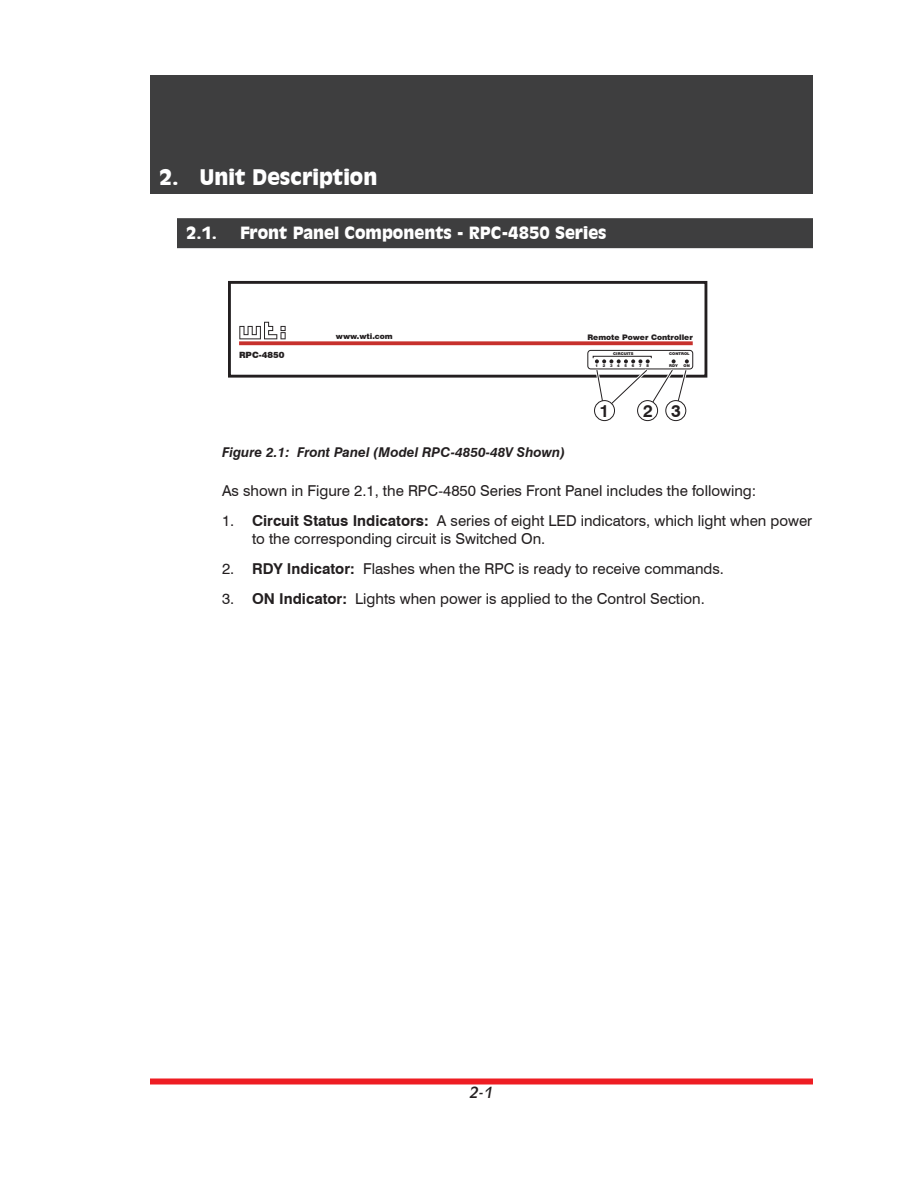
<style>
.page{position:relative;width:918px;height:1188px;background:#fff}
.page>*{position:absolute;margin:0;border:0;box-sizing:border-box;transform-origin:0 0}
.t1{font:900 21px "Incised 901 BT";color:#fff}
.t2{font:700 17.25px "Swiss 721 BT";color:#231f20}
.t3{font:900 16.5px "Incised 901 BT";color:#fff}
.t4{font:15px/18px "Swiss 721 BT";color:#231f20}
.t5{font:italic 15px "Incised 901 BT";color:#231f20}
.t6{font:italic 700 13.5px "Swiss 721 BT";color:#231f20}
.t7{font:900 8.55px "Swiss 721 BT";color:#231f20}
.t8{font:900 7.65px "Swiss 721 BT";color:#231f20}
.t9{font:900 3.9px "Swiss 721 BT";color:#231f20}
.s1{font-weight:700}
</style>
<div class="page">
<div style="left:150px;top:1078px;width:663px;height:6px;background:#ee1d23"></div>
<div style="left:150px;top:75px;width:663px;height:119px;background:#3e3e3f"></div>
<div style="left:177px;top:218px;width:636px;height:30px;background:#3e3e3f"></div>
<div style="left:228px;top:281px;width:479px;height:97px;border:3px solid #231f20"></div>
<svg style="left:239px;top:322px;width:47px;height:17px"></svg>
<svg style="left:239px;top:341px;width:454px;height:4px;background:#cc4340"></svg>
<div style="left:587px;top:350px;width:106px;height:19px;border:1px solid #231f20;border-radius:3px"></div>
<div style="left:593px;top:356px;width:59px;height:2px;border:1px solid #231f20"></div>
<svg style="left:594px;top:359px;width:95px;height:57px"></svg>
<div style="left:595px;top:401px;width:20px;height:20px;background:#fff;border-radius:50%"></div>
<div style="left:594px;top:400px;width:21px;height:21px;border:1px solid #231f20;border-radius:50%"></div>
<div style="left:638px;top:401px;width:20px;height:20px;background:#fff;border-radius:50%"></div>
<div style="left:637px;top:400px;width:21px;height:21px;border:1px solid #231f20;border-radius:50%"></div>
<div style="left:666px;top:401px;width:20px;height:20px;background:#fff;border-radius:50%"></div>
<div style="left:665px;top:400px;width:21px;height:21px;border:1px solid #231f20;border-radius:50%"></div>
<h1 class="t1" style="left:159px;top:164px;width:220px">2. Unit Description</h1>
<p class="t3" style="left:186px;top:223px;width:33px">2.1.</p>
<p class="t3" style="left:240px;top:223px;width:368px">Front Panel Components - RPC-4850 Series</p>
<p class="t7" style="left:239px;top:350px;width:47px">RPC-4850</p>
<p class="t8" style="left:336px;top:332px;width:58px">www.wti.com</p>
<p class="t8" style="left:587px;top:332px;width:107px">Remote Power Controller</p>
<p class="t9" style="left:669px;top:351px;width:22px">CONTROL</p>
<p class="t9" style="left:669px;top:363px;width:10px">RDY</p>
<p class="t9" style="left:684px;top:363px;width:8px">ON</p>
<p class="t9" style="left:613px;top:351px;width:22px">CIRCUITS</p>
<p class="t9" style="left:595px;top:363px;width:55px">1 2 3 4 5 6 7 8</p>
<p class="t2" style="left:600px;top:400px;width:11px">1</p>
<p class="t2" style="left:643px;top:400px;width:39px">2 3</p>
<p class="t6" style="left:222px;top:444px;width:345px">Figure 2.1: Front Panel (Model RPC-4850-48V Shown)</p>
<p class="t4" style="left:222px;top:481px;width:536px">As shown in Figure 2.1, the RPC-4850 Series Front Panel includes the following:</p>
<p class="t4" style="left:252px;top:511px;width:562px;text-indent:-30px">1. <span class="s1">Circuit Status Indicators:</span> A series of eight LED indicators, which light when power to the corresponding circuit is Switched On.</p>
<p class="t4" style="left:222px;top:559px;width:504px">2. <span class="s1">RDY Indicator:</span> Flashes when the RPC is ready to receive commands.</p>
<p class="t4" style="left:222px;top:589px;width:484px">3. <span class="s1">ON Indicator:</span> Lights when power is applied to the Control Section.</p>
<p class="t5" style="left:470px;top:1084px;width:24px">2-1</p>
</div>
